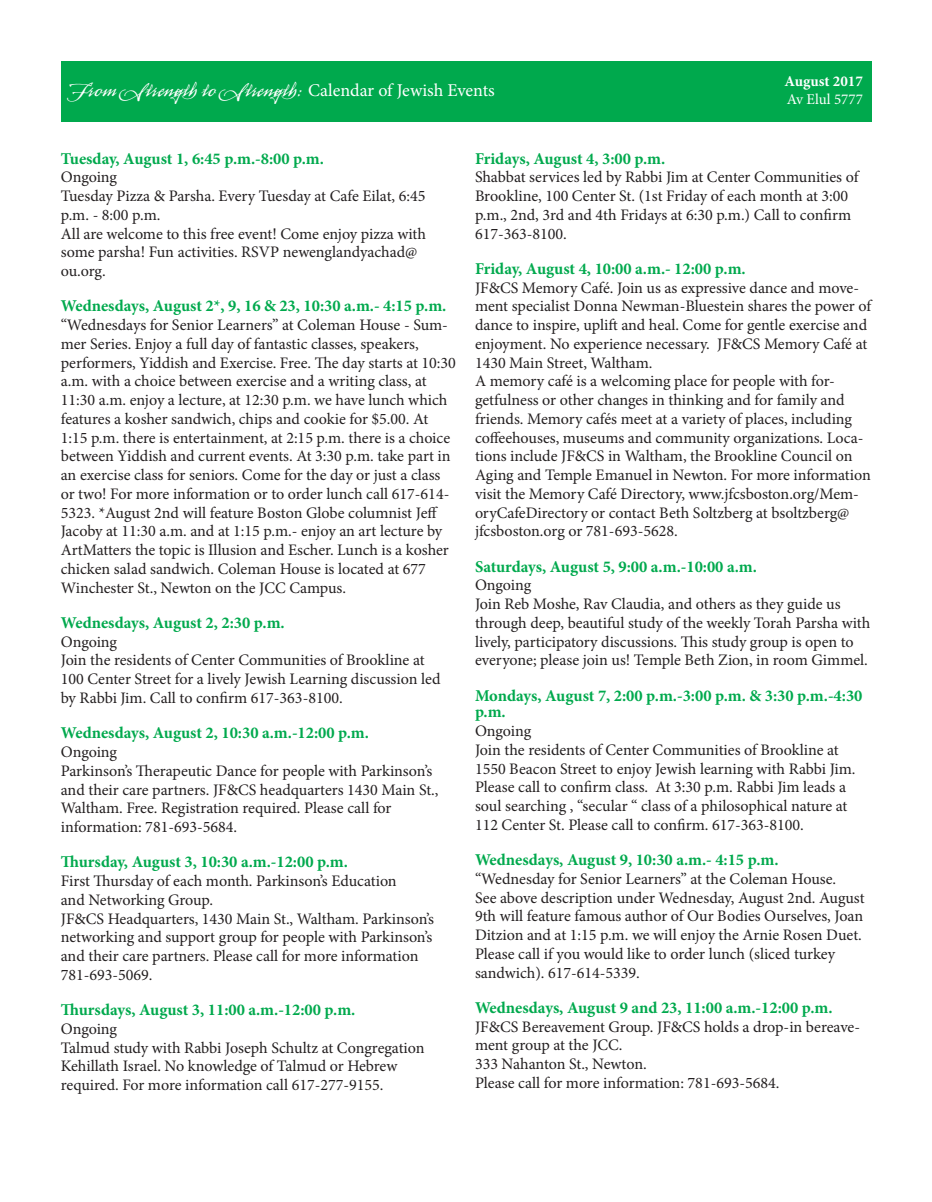
<style>
.page{position:relative;width:932px;height:1202px;background:#fff}
.page>*{position:absolute;margin:0;border:0;box-sizing:border-box;transform-origin:0 0}
.t1{font:27px "Arcana GMM Std Manuscript";color:#fff}
.BOLD_Calendar_Date{font:700 16.5px/16.5px "Minion Pro";color:#00a94d}
.Calendar_Dates_Insid{font:16.05px/18.8px "Minion Pro";color:#231f20}
.t2{font:700 15px "Minion Pro";color:#fff}
.t3{font:15px "Minion Pro";color:#fff}
.s1{font-family:"Minion Pro";font-size:18px}
</style>
<div class="page">
<div style="left:61px;top:61px;width:810px;height:60px;background:#00a94d"></div>
<p class="t1" style="left:70px;top:77px;width:426px">From Strength to Strength: <span class="s1">Calendar of Jewish Events</span></p>
<p class="t2" style="left:784px;top:71px;width:80px">August 2017</p>
<p class="t3" style="left:786px;top:90px;width:77px">Av Elul 5777</p>
<p class="BOLD_Calendar_Date" style="left:61px;top:150px;width:265px">Tuesday, August 1, 6:45 p.m.-8:00 p.m.</p>
<p class="Calendar_Dates_Insid" style="left:61px;top:168px;width:58px">Ongoing</p>
<p class="Calendar_Dates_Insid" style="left:61px;top:187px;width:366px">Tuesday Pizza &amp; Parsha. Every Tuesday at Cafe Eilat, 6:45 p.m. - 8:00 p.m.</p>
<p class="Calendar_Dates_Insid" style="left:61px;top:224px;width:367px">All are welcome to this free event! Come enjoy pizza with some parsha! Fun activities. RSVP newenglandyachad@ ou.org.</p>
<p class="BOLD_Calendar_Date" style="left:61px;top:297px;width:387px">Wednesdays, August 2*, 9, 16 &amp; 23, 10:30 a.m.- 4:15 p.m.</p>
<p class="Calendar_Dates_Insid" style="left:61px;top:316px;width:397px">“Wednesdays for Senior Learners” at Coleman House - Sum&shy;mer Series. Enjoy a full day of fantastic classes, speakers, performers, Yiddish and Exercise. Free. The day starts at 10:30 a.m. with a choice between exercise and a writing class, at 11:30 a.m. enjoy a lecture, at 12:30 p.m. we have lunch which features a kosher sandwich, chips and cookie for $5.00. At 1:15 p.m. there is entertainment, at 2:15 p.m. there is a choice between Yiddish and current events. At 3:30 p.m. take part in an exercise class for seniors. Come for the day or just a class or two! For more information or to order lunch call 617-614- 5323. *August 2nd will feature Boston Globe columnist Jeff Jacoby at 11:30 a.m. and at 1:15 p.m.- enjoy an art lecture by ArtMatters the topic is Illusion and Escher. Lunch is a kosher chicken salad sandwich. Coleman House is located at 677<br>Winchester St., Newton on the JCC Campus.</p>
<p class="BOLD_Calendar_Date" style="left:61px;top:614px;width:225px">Wednesdays, August 2, 2:30 p.m.</p>
<p class="Calendar_Dates_Insid" style="left:61px;top:632px;width:58px">Ongoing</p>
<p class="Calendar_Dates_Insid" style="left:61px;top:651px;width:365px">Join the residents of Center Communities of Brookline at</p>
<p class="Calendar_Dates_Insid" style="left:61px;top:670px;width:381px">100 Center Street for a lively Jewish Learning discussion led by Rabbi Jim. Call to confirm 617-363-8100.</p>
<p class="BOLD_Calendar_Date" style="left:61px;top:724px;width:310px">Wednesdays, August 2, 10:30 a.m.-12:00 p.m.</p>
<p class="Calendar_Dates_Insid" style="left:61px;top:742px;width:58px">Ongoing</p>
<p class="Calendar_Dates_Insid" style="left:61px;top:761px;width:379px">Parkinson’s Therapeutic Dance for people with Parkinson’s and their care partners. JF&amp;CS headquarters 1430 Main St.,<br>Waltham. Free. Registration required. Please call for</p>
<p class="Calendar_Dates_Insid" style="left:61px;top:817px;width:178px">information: 781-693-5684.</p>
<p class="BOLD_Calendar_Date" style="left:61px;top:853px;width:289px">Thursday, August 3, 10:30 a.m.-12:00 p.m.</p>
<p class="Calendar_Dates_Insid" style="left:61px;top:871px;width:337px">First Thursday of each month. Parkinson’s Education</p>
<p class="Calendar_Dates_Insid" style="left:61px;top:890px;width:154px">and Networking Group.</p>
<p class="Calendar_Dates_Insid" style="left:61px;top:909px;width:375px;text-align:justify">JF&amp;CS Headquarters, 1430 Main St., Waltham. Parkinson’s networking and support group for people with Parkinson’s and their care partners. Please call for more information</p>
<p class="Calendar_Dates_Insid" style="left:61px;top:965px;width:93px">781-693-5069.</p>
<p class="BOLD_Calendar_Date" style="left:61px;top:1001px;width:296px">Thursdays, August 3, 11:00 a.m.-12:00 p.m.</p>
<p class="Calendar_Dates_Insid" style="left:61px;top:1019px;width:58px">Ongoing</p>
<p class="Calendar_Dates_Insid" style="left:61px;top:1038px;width:365px">Talmud study with Rabbi Joseph Schultz at Congregation</p>
<p class="Calendar_Dates_Insid" style="left:61px;top:1057px;width:338px">Kehillath Israel. No knowledge of Talmud or Hebrew</p>
<p class="Calendar_Dates_Insid" style="left:61px;top:1075px;width:324px">required. For more information call 617-277-9155.</p>
<p class="BOLD_Calendar_Date" style="left:475px;top:150px;width:192px">Fridays, August 4, 3:00 p.m.</p>
<p class="Calendar_Dates_Insid" style="left:475px;top:168px;width:385px">Shabbat services led by Rabbi Jim at Center Communities of Brookline, 100 Center St. (1st Friday of each month at 3:00 p.m., 2nd, 3rd and 4th Fridays at 6:30 p.m.) Call to confirm 617-363-8100.</p>
<p class="BOLD_Calendar_Date" style="left:475px;top:260px;width:272px">Friday, August 4, 10:00 a.m.- 12:00 p.m.</p>
<p class="Calendar_Dates_Insid" style="left:475px;top:278px;width:397px">JF&amp;CS Memory Café. Join us as expressive dance and move&shy;ment specialist Donna Newman-Bluestein shares the power of dance to inspire, uplift and heal. Come for gentle exercise and enjoyment. No experience necessary. JF&amp;CS Memory Café at 1430 Main Street, Waltham.</p>
<p class="Calendar_Dates_Insid" style="left:475px;top:372px;width:397px">A memory café is a welcoming place for people with for&shy;getfulness or other changes in thinking and for family and friends. Memory cafés meet at a variety of places, including coffeehouses, museums and community organizations. Loca&shy;tions include JF&amp;CS in Waltham, the Brookline Council on Aging and Temple Emanuel in Newton. For more information visit the Memory Café Directory, www.jfcsboston.org/Mem&shy;oryCafeDirectory or contact Beth Soltzberg at bsoltzberg@ jfcsboston.org or 781-693-5628.</p>
<p class="BOLD_Calendar_Date" style="left:475px;top:558px;width:283px">Saturdays, August 5, 9:00 a.m.-10:00 a.m.</p>
<p class="Calendar_Dates_Insid" style="left:475px;top:576px;width:58px">Ongoing</p>
<p class="Calendar_Dates_Insid" style="left:475px;top:595px;width:397px">Join Reb Moshe, Rav Claudia, and others as they guide us through deep, beautiful study of the weekly Torah Parsha with lively, participatory discussions. This study group is open to everyone; please join us! Temple Beth Zion, in room Gimmel.</p>
<p class="BOLD_Calendar_Date" style="left:475px;top:687px;width:389px">Mondays, August 7, 2:00 p.m.-3:00 p.m. &amp; 3:30 p.m.-4:30 p.m.</p>
<p class="Calendar_Dates_Insid" style="left:475px;top:721px;width:58px">Ongoing</p>
<p class="Calendar_Dates_Insid" style="left:475px;top:740px;width:382px">Join the residents of Center Communities of Brookline at 1550 Beacon Street to enjoy Jewish learning with Rabbi Jim.<br>Please call to confirm class. At 3:30 p.m. Rabbi Jim leads a soul searching , “secular “ class of a philosophical nature at 112 Center St. Please call to confirm. 617-363-8100.</p>
<p class="BOLD_Calendar_Date" style="left:475px;top:851px;width:305px">Wednesdays, August 9, 10:30 a.m.- 4:15 p.m.</p>
<p class="Calendar_Dates_Insid" style="left:475px;top:869px;width:363px">“Wednesday for Senior Learners” at the Coleman House.</p>
<p class="Calendar_Dates_Insid" style="left:475px;top:888px;width:391px">See above description under Wednesday, August 2nd. August 9th will feature famous author of Our Bodies Ourselves, Joan Ditzion and at 1:15 p.m. we will enjoy the Arnie Rosen Duet.<br>Please call if you would like to order lunch (sliced turkey sandwich). 617-614-5339.</p>
<p class="BOLD_Calendar_Date" style="left:475px;top:999px;width:359px">Wednesdays, August 9 and 23, 11:00 a.m.-12:00 p.m.</p>
<p class="Calendar_Dates_Insid" style="left:475px;top:1017px;width:386px">JF&amp;CS Bereavement Group. JF&amp;CS holds a drop-in bereave&shy;ment group at the JCC.</p>
<p class="Calendar_Dates_Insid" style="left:475px;top:1054px;width:173px">333 Nahanton St., Newton.</p>
<p class="Calendar_Dates_Insid" style="left:475px;top:1073px;width:306px">Please call for more information: 781-693-5684.</p>
</div>
